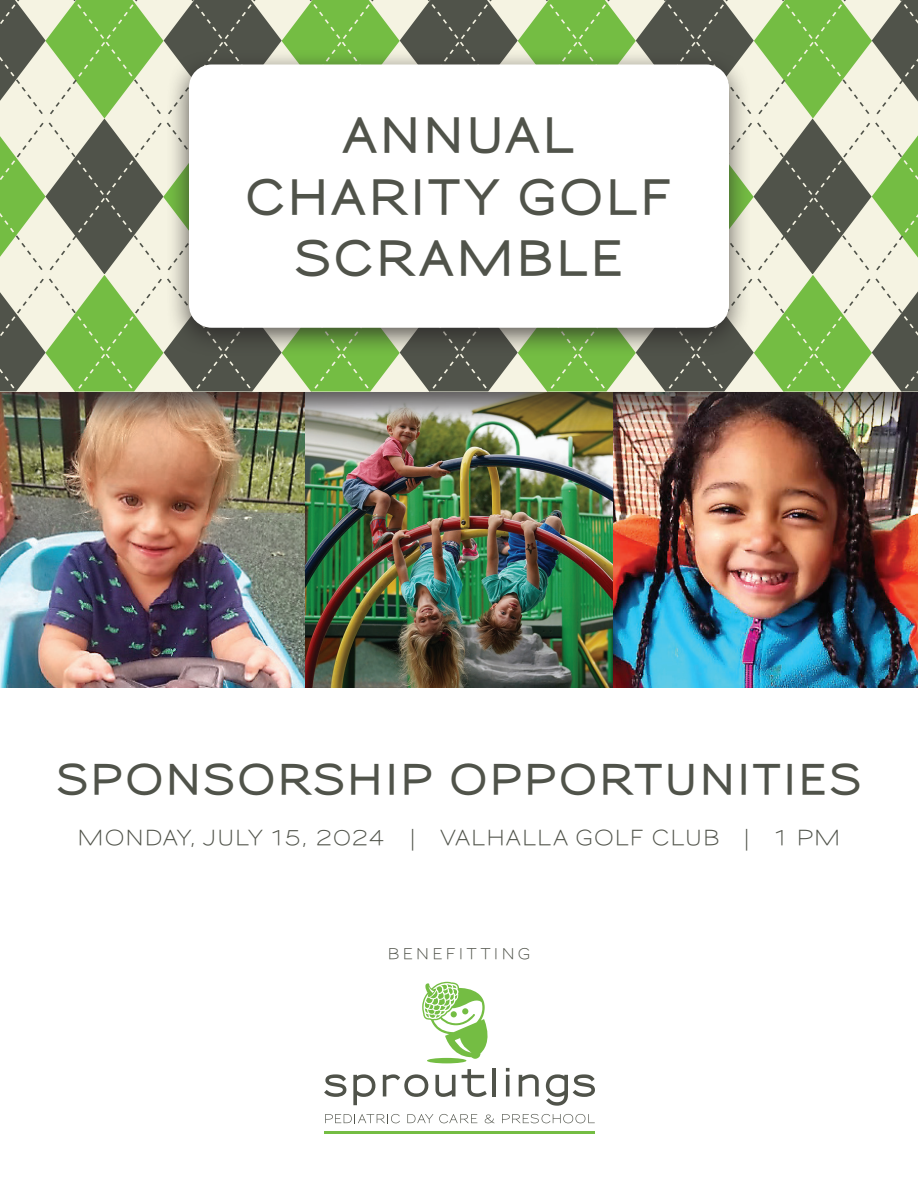
<style>
.page{position:relative;width:918px;height:1188px;background:#fff}
.page>*{position:absolute;margin:0;border:0;box-sizing:border-box;transform-origin:0 0}
.t1{font:800 45px/61.5px "Sansumi";letter-spacing:.075em;color:#50534a;text-align:center}
.t2{font:800 39px "Sansumi";letter-spacing:.075em;color:#50534a}
.t3{font:600 21px "Sansumi";letter-spacing:.025em;color:#50534a}
.t4{font:600 15px "Sansumi";letter-spacing:.185em;color:#50534a}
</style>
<div class="page">
<img style="left:0;top:430px;width:918px;height:258px">
<hr style="left:324px;top:1132px;width:271px;height:2px;background:#74bd43">
<div style="left:427px;top:1058px;width:39px;height:5px;background:#74bd43;border-radius:50%"></div>
<svg style="left:422px;top:982px;width:66px;height:77px"></svg>
<svg style="left:325px;top:1114px;width:75px;height:9px"></svg>
<svg style="left:407px;top:1114px;width:26px;height:9px"></svg>
<svg style="left:439px;top:1114px;width:38px;height:9px"></svg>
<svg style="left:485px;top:1115px;width:10px;height:8px"></svg>
<svg style="left:502px;top:1114px;width:93px;height:9px"></svg>
<svg style="left:324px;top:1074px;width:22px;height:23px"></svg>
<svg style="left:353px;top:1074px;width:22px;height:31px"></svg>
<svg style="left:383px;top:1074px;width:45px;height:23px"></svg>
<svg style="left:435px;top:1075px;width:20px;height:22px"></svg>
<svg style="left:462px;top:1069px;width:25px;height:28px"></svg>
<hr style="left:493px;top:1068px;width:3px;height:28px;background:#50534a">
<svg style="left:519px;top:1074px;width:20px;height:22px"></svg>
<svg style="left:546px;top:1074px;width:49px;height:32px"></svg>
<svg style="left:506px;top:1075px;width:4px;height:21px"></svg>
<svg style="left:506px;top:1068px;width:4px;height:4px"></svg>
<div style="left:0;top:0;width:918px;height:430px;background:#231f20;opacity:.75"></div>
<svg style="left:0;top:0;width:918px;height:392px;background:#a0b588"></svg>
<div style="left:166px;top:49px;width:586px;height:308px;background:#231f20;opacity:.75"></div>
<div style="left:189px;top:65px;width:540px;height:263px;background:#fff;border-radius:23px"></div>
<h1 class="t1" style="left:246px;top:106px;width:427px">ANNUAL<br>CHARITY GOLF<br>SCR AMBLE</h1>
<h2 class="t2" style="left:57px;top:756px;width:805px">SPONSORSHIP OPPORTUNITIES</h2>
<p class="t3" style="left:77px;top:826px;width:765px">MONDAY, JULY 15, 2024 | VALHALLA GOLF CLUB | 1 PM</p>
<p class="t4" style="left:388px;top:945px;width:144px">BENEFITTING</p>
</div>
